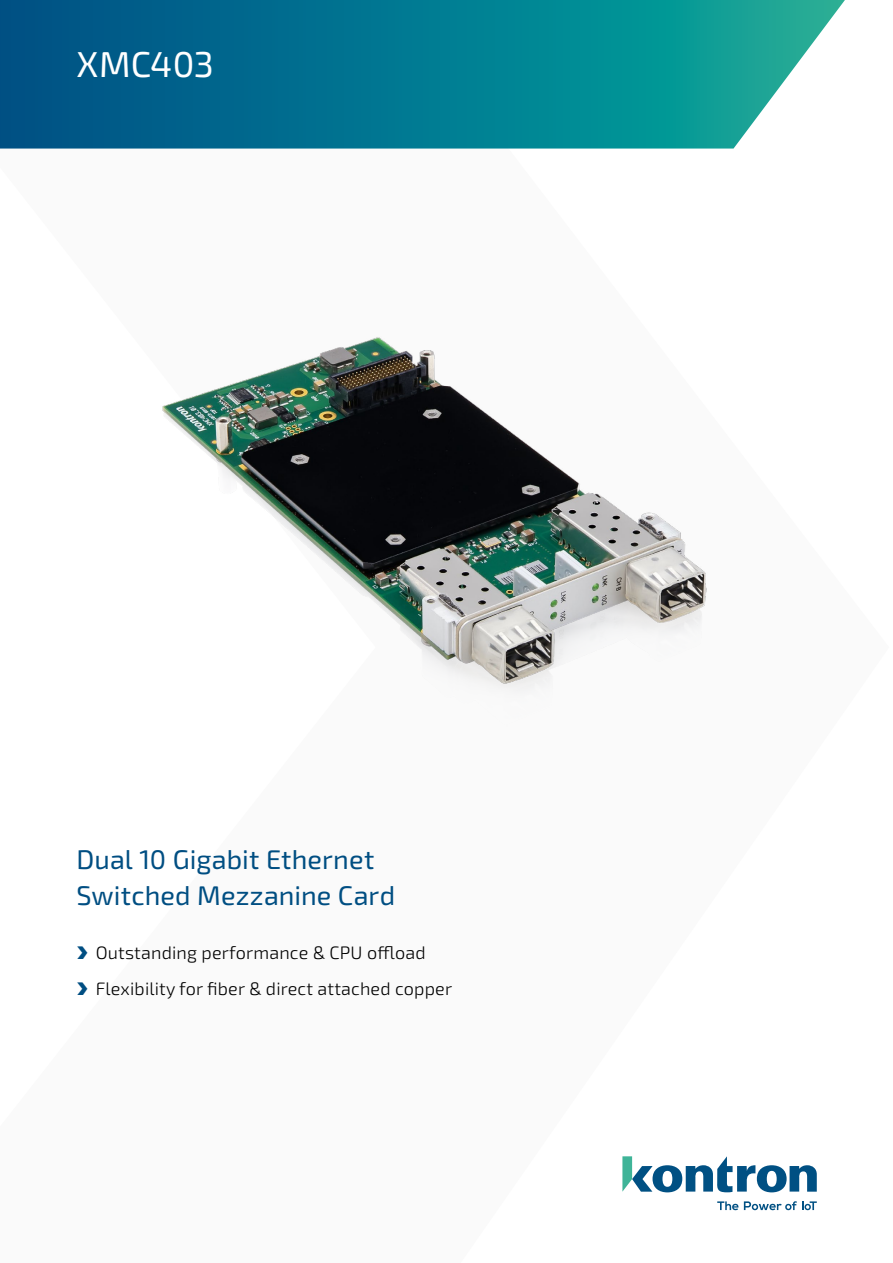
<style>
.page{position:relative;width:893px;height:1263px;background:#fff}
.page>*{position:absolute;margin:0;border:0;box-sizing:border-box;transform-origin:0 0}
.t1{font:36px "Sn T";color:#fff}
.t2{font:27px/36px "Sn T";letter-spacing:.005em;color:#004e82}
.t3{font:300 18px/36px "Sn T";letter-spacing:.01em;color:#000}
.s1{font-family:"Arrow";font-weight:400;color:#004e82}
</style>
<div class="page">
<svg style="left:622px;top:1156px;width:195px;height:36px"></svg>
<svg style="left:717px;top:1201px;width:100px;height:9px"></svg>
<img style="left:162px;top:337px;width:545px;height:356px">
<svg style="left:0;top:0;width:845px;height:149px;background:#148297"></svg>
<h1 class="t1" style="left:77px;top:43px;width:139px">XMC403</h1>
<h2 class="t2" style="left:77px;top:842px;width:320px">Dual 10 Gigabit Ethernet<br>Switched Mezzanine Card</h2>
<p class="t3" style="left:77px;top:935px;width:377px"><span class="s1">*</span> Outstanding performance &amp; CPU offload<br><span class="s1">*</span> Flexibility for fiber &amp; direct attached copper</p>
</div>
